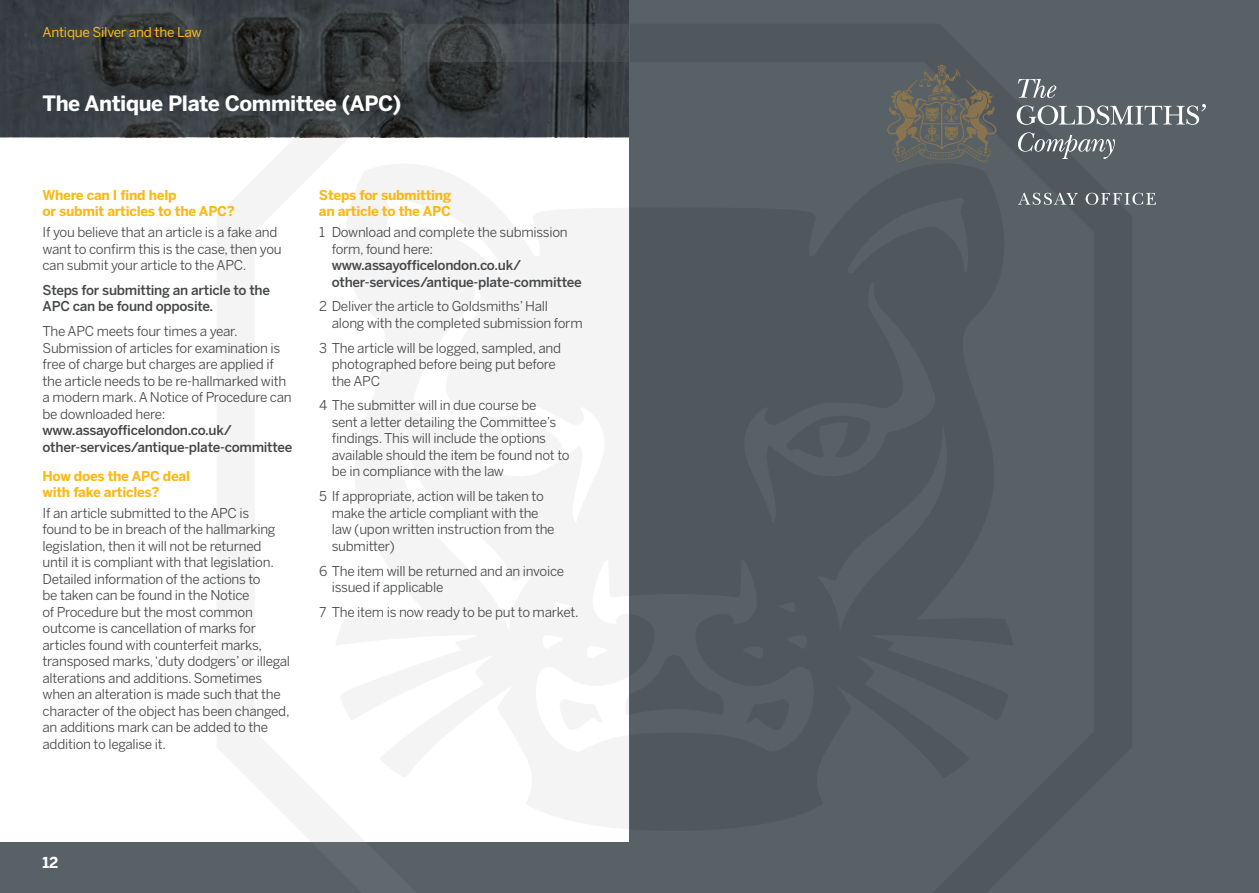
<style>
.page{position:relative;width:1259px;height:893px;background:#fff}
.page>*{position:absolute;margin:0;border:0;box-sizing:border-box;transform-origin:0 0}
.Headlines{font:700 21px "Benton Sans";letter-spacing:-.02em;color:#fff}
.t1{font:700 15px "Benton Sans";color:#fff}
.Body_Style{font:13.5px/16.5px "Benton Sans";letter-spacing:-.02em;color:#464748}
.Body_Style-2{font:500 13.5px/16.5px "Benton Sans";letter-spacing:-.02em;color:#464748}
.Sub_Head{font:700 13.5px/16.5px "Benton Sans";letter-spacing:-.02em;color:#fcb814}
.t2{font:13.5px "Benton Sans";letter-spacing:-.02em;color:#fcb814}
.s1{font-weight:500}
.s2{font-weight:400}
</style>
<div class="page">
<svg style="left:0;top:0;width:629px;height:137px;background:#383e41"></svg>
<div style="left:0;top:842px;width:1259px;height:51px;background:#586166"></div>
<div style="left:629px;top:0;width:630px;height:893px;background:#586166"></div>
<svg style="left:1017px;top:79px;width:39px;height:19px"></svg>
<svg style="left:1016px;top:104px;width:190px;height:21px"></svg>
<svg style="left:1018px;top:132px;width:97px;height:27px"></svg>
<svg style="left:887px;top:65px;width:109px;height:97px"></svg>
<svg style="left:1018px;top:193px;width:60px;height:12px"></svg>
<svg style="left:1085px;top:193px;width:71px;height:12px"></svg>
<svg style="left:216px;top:24px;width:413px;height:818px"></svg>
<svg style="left:334px;top:126px;width:295px;height:705px;fill:#f4f4f5"></svg>
<p class="t2" style="left:43px;top:24px;width:161px">Antique Silver and the Law</p>
<p class="Headlines" style="left:43px;top:91px;width:360px">The Antique Plate Committee (APC)</p>
<p class="Sub_Head" style="left:43px;top:187px;width:194px">Where can I find help<br>or submit articles to the APC?</p>
<p class="Body_Style" style="left:43px;top:224px;width:241px">If you believe that an article is a fake and want to confirm this is the case, then you can submit your article to the APC.</p>
<p class="Body_Style-2" style="left:43px;top:282px;width:229px">Steps for submitting an article to the<br>APC can be found opposite.</p>
<p class="Body_Style" style="left:43px;top:323px;width:251px">The APC meets four times a year.<br>Submission of articles for examination is free of charge but charges are applied if the article needs to be re-hallmarked with a modern mark. A Notice of Procedure can be downloaded here: <span class="s1">www.assayofficelondon.co.uk/ other-services/antique-plate-committee</span></p>
<p class="Sub_Head" style="left:43px;top:467px;width:149px">How does the APC deal with fake articles?</p>
<p class="Body_Style" style="left:43px;top:505px;width:249px">If an article submitted to the APC is<br>found to be in breach of the hallmarking legislation, then it will not be returned until it is compliant with that legislation.<br>Detailed information of the actions to<br>be taken can be found in the Notice<br>of Procedure but the most common outcome is cancellation of marks for articles found with counterfeit marks, transposed marks, ‘duty dodgers’ or illegal alterations and additions. Sometimes when an alteration is made such that the character of the object has been changed, an additions mark can be added to the addition to legalise it.</p>
<p class="Sub_Head" style="left:319px;top:187px;width:134px">Steps for submitting an article to the APC</p>
<p class="Body_Style-2" style="left:332px;top:224px;width:251px;text-indent:-13px"><span class="s2">1 Download and complete the submission form, found here: </span>www.assayofficelondon.co.uk/ other-services/antique-plate-committee</p>
<p class="Body_Style" style="left:332px;top:298px;width:252px;text-indent:-13px">2 Deliver the article to Goldsmiths’ Hall along with the completed submission form</p>
<p class="Body_Style" style="left:332px;top:339px;width:231px;text-indent:-13px">3 The article will be logged, sampled, and photographed before being put before the APC</p>
<p class="Body_Style" style="left:332px;top:397px;width:239px;text-indent:-13px">4 The submitter will in due course be<br>sent a letter detailing the Committee’s findings. This will include the options available should the item be found not to be in compliance with the law</p>
<p class="Body_Style" style="left:332px;top:488px;width:224px;text-indent:-13px">5 If appropriate, action will be taken to make the article compliant with the law (upon written instruction from the submitter)</p>
<p class="Body_Style" style="left:332px;top:562px;width:234px;text-indent:-13px">6 The item will be returned and an invoice issued if applicable</p>
<p class="Body_Style" style="left:319px;top:603px;width:261px">7 The item is now ready to be put to market.</p>
<p class="t1" style="left:43px;top:853px;width:17px">12</p>
</div>
